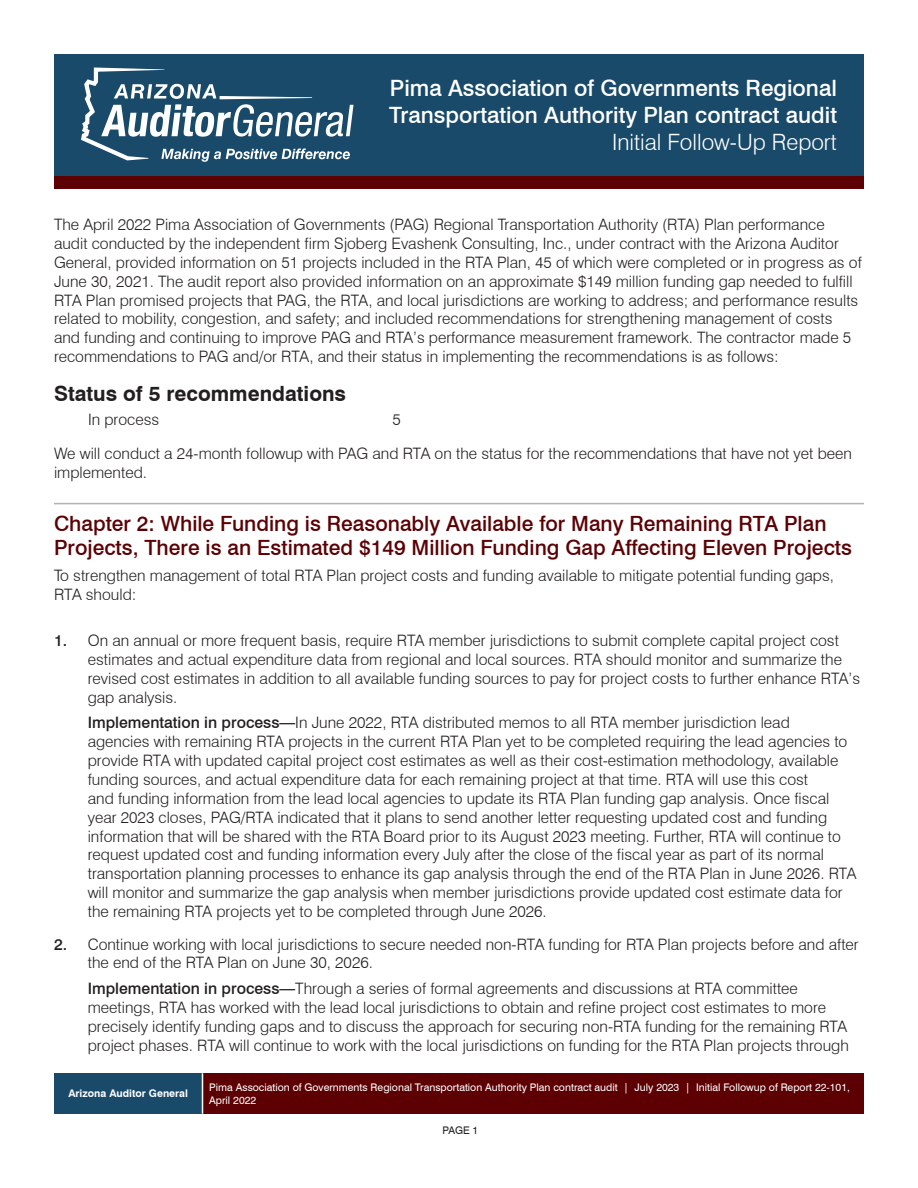
<style>
.page{position:relative;width:918px;height:1188px;background:#fff}
.page>*{position:absolute;margin:0;border:0;box-sizing:border-box;transform-origin:0 0}
.t1{font:500 22.5px/27px "Swiss 721 BT";color:#fff}
.t2{font:300 22.5px "Swiss 721 BT";color:#fff}
.t3{font:500 21px/24px "Swiss 721 BT";color:#5c0004}
.t4{font:700 21px "Swiss 721 BT";color:#231f20}
.t5{font:300 15.75px/18.9px "Swiss 721 BT";color:#231f20}
.t6{font:10.5px/12.6px "Swiss 721 BT";color:#fff}
.t7{font:700 10.5px "Swiss 721 BT";color:#fff}
.t8{font:10.5px "Swiss 721 BT";color:#231f20}
.s1{font-weight:500}
</style>
<div class="page">
<div style="left:54px;top:176px;width:810px;height:13px;background:#5c0004"></div>
<div style="left:54px;top:54px;width:810px;height:122px;background:#194a6a"></div>
<svg style="left:81px;top:68px;width:273px;height:94px"></svg>
<div style="left:54px;top:1073px;width:148px;height:41px;background:#194a6a"></div>
<div style="left:202px;top:1073px;width:662px;height:41px;background:#5c0004"></div>
<hr style="left:202px;top:1073px;width:1px;height:41px;background:#fff">
<hr style="left:54px;top:503px;width:810px;height:1px;background:#b2b3b7">
<h1 class="t1" style="left:389px;top:75px;width:449px">Pima Association of Governments Regional<br>Transportation Authority Plan contract audit</h1>
<h1 class="t2" style="left:612px;top:129px;width:226px">Initial Follow-Up Report</h1>
<p class="t5" style="left:54px;top:215px;width:809px">The April 2022 Pima Association of Governments (PAG) Regional Transportation Authority (RTA) Plan performance audit conducted by the independent firm Sjoberg Evashenk Consulting, Inc., under contract with the Arizona Auditor General, provided information on 51 projects included in the RTA Plan, 45 of which were completed or in progress as of June 30, 2021. The audit report also provided information on an approximate $149 million funding gap needed to fulfill RTA Plan promised projects that PAG, the RTA, and local jurisdictions are working to address; and performance results related to mobility, congestion, and safety; and included recommendations for strengthening management of costs and funding and continuing to improve PAG and RTA’s performance measurement framework. The contractor made 5 recommendations to PAG and/or RTA, and their status in implementing the recommendations is as follows:</p>
<h2 class="t4" style="left:54px;top:381px;width:294px">Status of 5 recommendations</h2>
<p class="t5" style="left:88px;top:410px;width:73px">In process</p>
<p class="t5" style="left:54px;top:403px;width:800px;line-height:33.5px;text-indent:338px">5<br>We will conduct a 24-month followup with PAG and RTA on the status for the recommendations that have not yet been</p>
<p class="t5" style="left:54px;top:462px;width:95px">implemented.</p>
<h2 class="t3" style="left:54px;top:512px;width:800px">Chapter 2: While Funding is Reasonably Available for Many Remaining RTA Plan<br>Projects, There is an Estimated $149 Million Funding Gap Affecting Eleven Projects</h2>
<p class="t5" style="left:54px;top:566px;width:781px">To strengthen management of total RTA Plan project costs and funding available to mitigate potential funding gaps,<br>RTA should:</p>
<p class="t5" style="left:88px;top:631px;width:774px;text-indent:-34px"><span class="s1">1.</span> On an annual or more frequent basis, require RTA member jurisdictions to submit complete capital project cost estimates and actual expenditure data from regional and local sources. RTA should monitor and summarize the revised cost estimates in addition to all available funding sources to pay for project costs to further enhance RTA’s gap analysis.</p>
<p class="t5" style="left:88px;top:713px;width:770px"><span class="s1">Implementation in process—</span>In June 2022, RTA distributed memos to all RTA member jurisdiction lead<br>agencies with remaining RTA projects in the current RTA Plan yet to be completed requiring the lead agencies to provide RTA with updated capital project cost estimates as well as their cost-estimation methodology, available funding sources, and actual expenditure data for each remaining project at that time. RTA will use this cost<br>and funding information from the lead local agencies to update its RTA Plan funding gap analysis. Once fiscal year 2023 closes, PAG/RTA indicated that it plans to send another letter requesting updated cost and funding information that will be shared with the RTA Board prior to its August 2023 meeting. Further, RTA will continue to request updated cost and funding information every July after the close of the fiscal year as part of its normal transportation planning processes to enhance its gap analysis through the end of the RTA Plan in June 2026. RTA will monitor and summarize the gap analysis when member jurisdictions provide updated cost estimate data for the remaining RTA projects yet to be completed through June 2026.</p>
<p class="t5" style="left:88px;top:934px;width:773px;text-indent:-34px"><span class="s1">2.</span> Continue working with local jurisdictions to secure needed non-RTA funding for RTA Plan projects before and after the end of the RTA Plan on June 30, 2026.</p>
<p class="t5" style="left:88px;top:979px;width:763px"><span class="s1">Implementation in process—</span>Through a series of formal agreements and discussions at RTA committee meetings, RTA has worked with the lead local jurisdictions to obtain and refine project cost estimates to more precisely identify funding gaps and to discuss the approach for securing non-RTA funding for the remaining RTA project phases. RTA will continue to work with the local jurisdictions on funding for the RTA Plan projects through</p>
<p class="t7" style="left:68px;top:1087px;width:121px">Arizona Auditor General</p>
<p class="t6" style="left:209px;top:1081px;width:642px">Pima Association of Governments Regional Transportation Authority Plan contract audit | July 2023 | Initial Followup of Report 22-101,<br>April 2022</p>
<p class="t8" style="left:442px;top:1124px;width:37px">PAGE 1</p>
</div>
